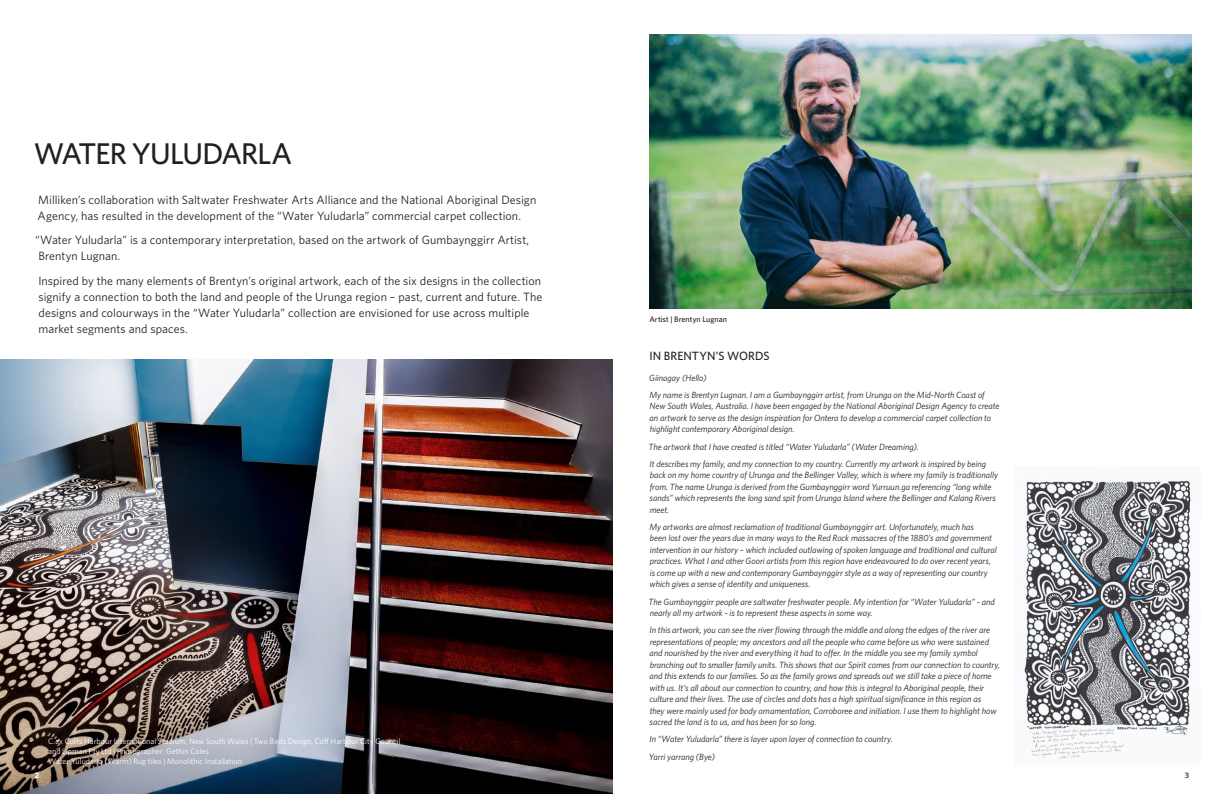
<style>
.page{position:relative;width:1225px;height:794px;background:#fff}
.page>*{position:absolute;margin:0;border:0;box-sizing:border-box;transform-origin:0 0}
.t1{font:500 30px "Whitney";letter-spacing:-.03em;color:#231f20}
.t2{font:12px/16px "Whitney";letter-spacing:.005em;color:#231f20}
.t3{font:500 12px "Whitney";letter-spacing:.005em;color:#231f20}
.t4{font:italic 9px/11.5px "Whitney";letter-spacing:-.005em;color:#231f20}
.Caption_on_Image{font:8px/10px "Whitney";letter-spacing:.005em;color:#fff}
.t5{font:500 8px "Whitney";letter-spacing:.005em;color:#231f20}
.t6{font:700 8px "Whitney";color:#5e6060}
.t7{font:700 8px "Whitney";color:#fff}
</style>
<div class="page">
<img style="left:0;top:359px;width:612px;height:435px">
<img style="left:649px;top:34px;width:542px;height:275px">
<img style="left:1014px;top:480px;width:180px;height:279px">
<p class="t1" style="left:34px;top:134px;width:260px">WATER YULUDARLA</p>
<p class="t2" style="left:38px;top:191px;width:500px">Milliken’s collaboration with Saltwater Freshwater Arts Alliance and the National Aboriginal Design<br>Agency, has resulted in the development of the “Water Yuludarla” commercial carpet collection.</p>
<p class="t2" style="left:35px;top:232px;width:495px">“Water Yuludarla” is a contemporary interpretation, based on the artwork of Gumbaynggirr Artist,<br>Brentyn Lugnan.</p>
<p class="t2" style="left:38px;top:272px;width:505px">Inspired by the many elements of Brentyn’s original artwork, each of the six designs in the collection signify a connection to both the land and people of the Urunga region – past, current and future. The designs and colourways in the “Water Yuludarla” collection are envisioned for use across multiple market segments and spaces.</p>
<p class="t7" style="left:35px;top:769px;width:6px">2</p>
<p class="Caption_on_Image" style="left:48px;top:735px;width:354px">C.ex Coffs Harbour International Stadium, New South Wales | Two Birds Design, Coff Harbour City Council and Lipman Pty Ltd | Photographer: Gethin Coles</p>
<p class="Caption_on_Image" style="left:48px;top:755px;width:195px">Water Yuludarla (Warm) Rug tiles | Monolithic Installation</p>
<p class="t5" style="left:649px;top:314px;width:79px">Artist | Brentyn Lugnan</p>
<p class="t3" style="left:649px;top:347px;width:121px">IN BRENTYN’S WORDS</p>
<p class="t4" style="left:649px;top:372px;width:59px">Giinagay (Hello)</p>
<p class="t4" style="left:649px;top:389px;width:352px">My name is Brentyn Lugnan. I am a Gumbaynggirr artist, from Urunga on the Mid-North Coast of New South Wales, Australia. I have been engaged by the National Aboriginal Design Agency to create an artwork to serve as the design inspiration for Ontera to develop a commercial carpet collection to highlight contemporary Aboriginal design.</p>
<p class="t4" style="left:648px;top:440px;width:272px">The artwork that I have created is titled “Water Yuludarla” (Water Dreaming).</p>
<p class="t4" style="left:649px;top:458px;width:350px">It describes my family, and my connection to my country. Currently my artwork is inspired by being back on my home country of Urunga and the Bellinger Valley, which is where my family is traditionally from. The name Urunga is derived from the Gumbaynggirr word Yurruun.ga referencing “long white sands” which represents the long sand spit from Urunga Island where the Bellinger and Kalang Rivers meet.</p>
<p class="t4" style="left:649px;top:521px;width:349px">My artworks are almost reclamation of traditional Gumbaynggirr art. Unfortunately, much has<br>been lost over the years due in many ways to the Red Rock massacres of the 1880’s and government intervention in our history – which included outlawing of spoken language and traditional and cultural practices. What I and other Goori artists from this region have endeavoured to do over recent years, is come up with a new and contemporary Gumbaynggirr style as a way of representing our country which gives a sense of identity and uniqueness.</p>
<p class="t4" style="left:648px;top:595px;width:348px">The Gumbaynggirr people are saltwater freshwater people. My intention for “Water Yuludarla” - and nearly all my artwork - is to represent these aspects in some way.</p>
<p class="t4" style="left:649px;top:624px;width:352px">In this artwork, you can see the river flowing through the middle and along the edges of the river are representations of people; my ancestors and all the people who came before us who were sustained and nourished by the river and everything it had to offer. In the middle you see my family symbol branching out to smaller family units. This shows that our Spirit comes from our connection to country, and this extends to our families. So as the family grows and spreads out we still take a piece of home with us. It’s all about our connection to country, and how this is integral to Aboriginal people, their culture and their lives. The use of circles and dots has a high spiritual significance in this region as<br>they were mainly used for body ornamentation, Corroboree and initiation. I use them to highlight how sacred the land is to us, and has been for so long.</p>
<p class="t4" style="left:649px;top:733px;width:245px">In “Water Yuludarla” there is layer upon layer of connection to country.</p>
<p class="t4" style="left:649px;top:750px;width:68px">Yarri yarrang (Bye)</p>
<p class="t6" style="left:1185px;top:769px;width:6px">3</p>
</div>
